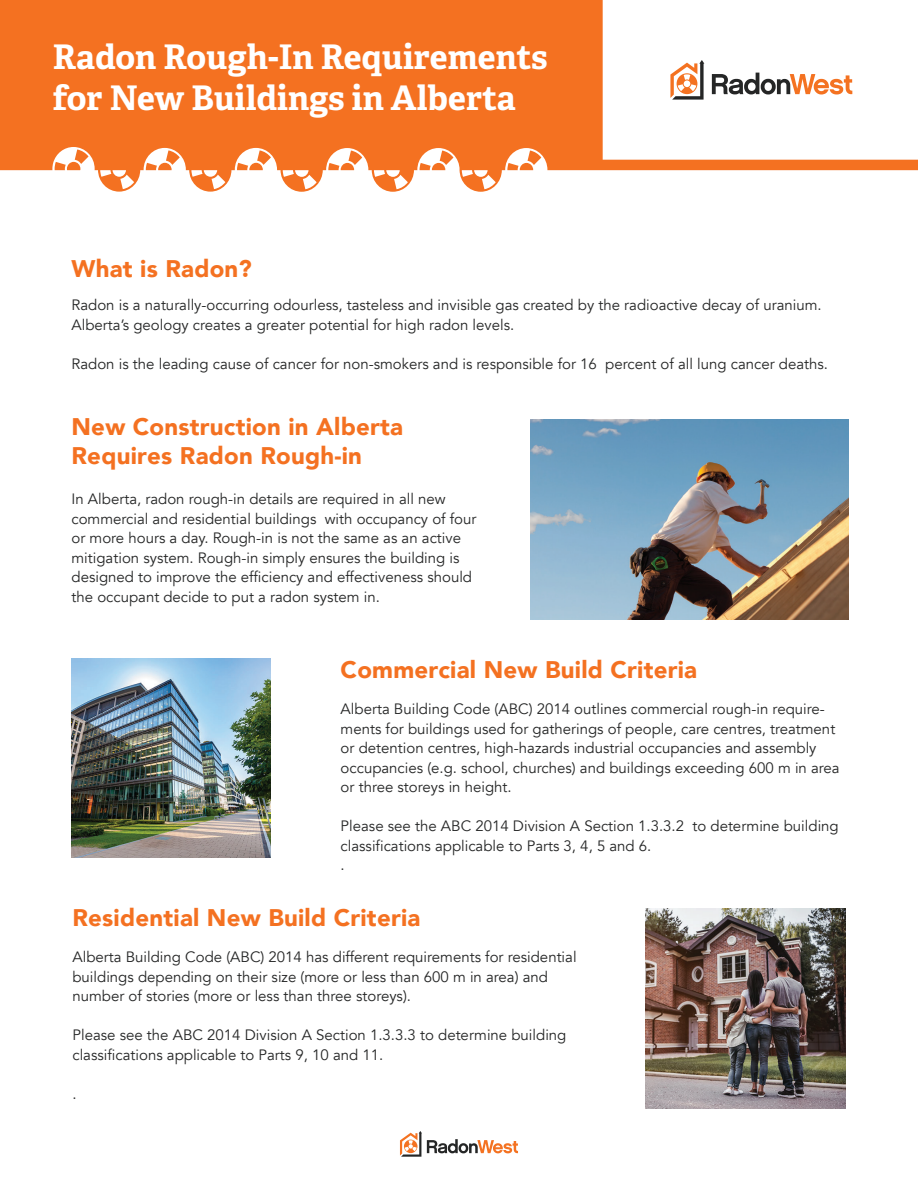
<style>
.page{position:relative;width:918px;height:1188px;background:#fff}
.page>*{position:absolute;margin:0;border:0;box-sizing:border-box;transform-origin:0 0}
.t1{font:700 33.9px/40.7px "Adelle PE";color:#fff}
.t2{font:900 24px/28.8px "Avenir";letter-spacing:.01em;color:#f47121}
.t3{font:15px/19.5px "Avenir";color:#252626}
</style>
<div class="page">
<svg style="left:0;top:0;width:918px;height:170px;fill:#f47121"></svg>
<svg style="left:712px;top:73px;width:140px;height:22px"></svg>
<svg style="left:670px;top:60px;width:34px;height:40px"></svg>
<img style="left:530px;top:419px;width:318px;height:201px">
<svg style="left:52px;top:147px;width:495px;height:45px"></svg>
<img style="left:72px;top:659px;width:199px;height:199px">
<img style="left:645px;top:909px;width:201px;height:200px">
<svg style="left:400px;top:1131px;width:118px;height:26px"></svg>
<h1 class="t1" style="left:53px;top:35px;width:496px">Radon Rough-In Requirements for New Buildings in Alberta</h1>
<h2 class="t2" style="left:72px;top:253px;width:182px">What is Radon?</h2>
<p class="t3" style="left:72px;top:295px;width:752px">Radon is a naturally-occurring odourless, tasteless and invisible gas created by the radioactive decay of uranium.<br>Alberta’s geology creates a greater potential for high radon levels.</p>
<p class="t3" style="left:72px;top:354px;width:758px">Radon is the leading cause of cancer for non-smokers and is responsible for 16 percent of all lung cancer deaths.</p>
<h2 class="t2" style="left:72px;top:411px;width:333px">New Construction in Alberta<br>Requires Radon Rough-in</h2>
<p class="t3" style="left:72px;top:490px;width:406px">In Alberta, radon rough-in details are required in all new commercial and residential buildings with occupancy of four or more hours a day. Rough-in is not the same as an active mitigation system. Rough-in simply ensures the building is designed to improve the efficiency and effectiveness should the occupant decide to put a radon system in.</p>
<h2 class="t2" style="left:341px;top:655px;width:358px">Commercial New Build Criteria</h2>
<p class="t3" style="left:341px;top:700px;width:501px">Alberta Building Code (ABC) 2014 outlines commercial rough-in require&shy;ments for buildings used for gatherings of people, care centres, treatment or detention centres, high-hazards industrial occupancies and assembly occupancies (e.g. school, churches) and buildings exceeding 600 m in area or three storeys in height.</p>
<p class="t3" style="left:341px;top:817px;width:500px">Please see the ABC 2014 Division A Section 1.3.3.2 to determine building classifications applicable to Parts 3, 4, 5 and 6.<br>.</p>
<h2 class="t2" style="left:72px;top:903px;width:349px">Residential New Build Criteria</h2>
<p class="t3" style="left:72px;top:948px;width:506px">Alberta Building Code (ABC) 2014 has different requirements for residential buildings depending on their size (more or less than 600 m in area) and number of stories (more or less than three storeys).</p>
<p class="t3" style="left:72px;top:1026px;width:495px">Please see the ABC 2014 Division A Section 1.3.3.3 to determine building classifications applicable to Parts 9, 10 and 11.</p>
<p class="t3" style="left:72px;top:1084px;width:6px">.</p>
</div>
